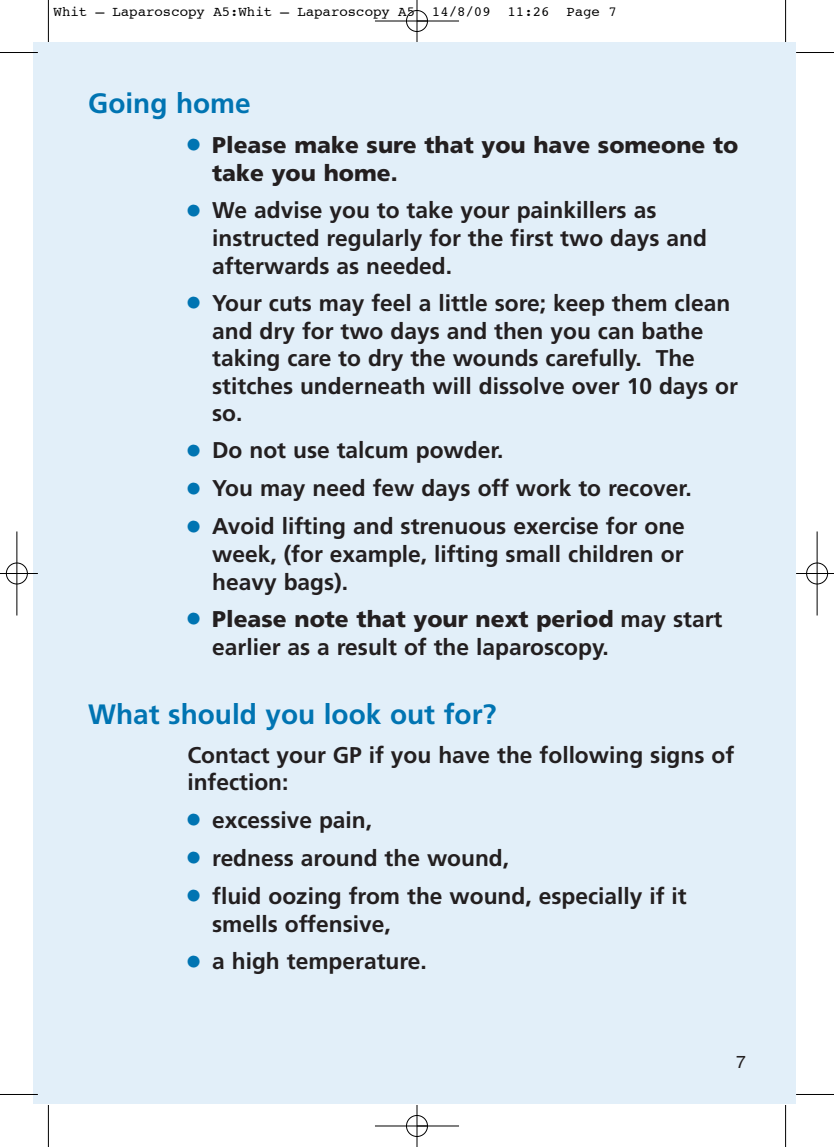
<style>
.page{position:relative;width:834px;height:1147px;background:#fff}
.page>*{position:absolute;margin:0;border:0;box-sizing:border-box;transform-origin:0 0}
.t1{font:700 28px "Frutiger";color:#0074b2}
.t2{font:700 22.75px/27.7px "Frutiger";color:#231f20}
.t3{font:900 22.75px/28.2px "Frutiger";color:#231f20}
.t4{font:17.5px "Helvetica";color:#231f20}
.t5{font:14px "Courier";color:#000}
.s1{color:#0074b2}
.s2{font-weight:900}
</style>
<div class="page">
<div style="left:33px;top:43px;width:762px;height:1061px;background:#e2eff9"></div>
<hr style="left:48px;top:0;width:1px;height:42px;background:#000">
<hr style="left:0;top:52px;width:38px;height:1px;background:#000">
<hr style="left:785px;top:0;width:1px;height:42px;background:#000">
<hr style="left:796px;top:52px;width:37px;height:1px;background:#000">
<hr style="left:48px;top:1105px;width:1px;height:42px;background:#000">
<hr style="left:0;top:1094px;width:38px;height:1px;background:#000">
<hr style="left:785px;top:1105px;width:1px;height:42px;background:#000">
<hr style="left:796px;top:1094px;width:37px;height:1px;background:#000">
<div style="left:406px;top:10px;width:22px;height:22px;border:1px solid #fff;border-radius:50%"></div>
<div style="left:406px;top:1115px;width:22px;height:22px;border:1px solid #fff;border-radius:50%"></div>
<div style="left:6px;top:562px;width:22px;height:22px;border:1px solid #fff;border-radius:50%"></div>
<div style="left:806px;top:562px;width:21px;height:22px;border:1px solid #fff;border-radius:50%"></div>
<hr style="left:375px;top:21px;width:84px;height:1px;background:#000">
<hr style="left:375px;top:1125px;width:84px;height:1px;background:#000">
<hr style="left:17px;top:531px;width:1px;height:84px;background:#000">
<hr style="left:816px;top:531px;width:1px;height:84px;background:#000">
<hr style="left:416px;top:0;width:1px;height:42px;background:#000">
<hr style="left:416px;top:1105px;width:1px;height:42px;background:#000">
<hr style="left:0;top:573px;width:38px;height:1px;background:#000">
<hr style="left:796px;top:573px;width:37px;height:1px;background:#000">
<div style="left:406px;top:10px;width:21px;height:22px;border:1px solid #000;border-radius:50%"></div>
<div style="left:406px;top:1115px;width:21px;height:21px;border:1px solid #000;border-radius:50%"></div>
<div style="left:6px;top:563px;width:22px;height:21px;border:1px solid #000;border-radius:50%"></div>
<div style="left:806px;top:563px;width:21px;height:21px;border:1px solid #000;border-radius:50%"></div>
<p class="t5" style="left:54px;top:5px;width:564px">Whit – Laparoscopy A5:Whit – Laparoscopy A5 14/8/09 11:26 Page 7</p>
<p class="t1" style="left:88px;top:92px;width:164px">Going home</p>
<p class="t3" style="left:212px;top:133px;width:527px;text-indent:-25px"><span class="s1">●</span> Please make sure that you have someone to take you home.</p>
<p class="t2" style="left:212px;top:198px;width:496px;text-indent:-25px"><span class="s1">●</span> We advise you to take your painkillers as instructed regularly for the first two days and afterwards as needed.</p>
<p class="t2" style="left:212px;top:291px;width:527px;text-indent:-25px"><span class="s1">●</span> Your cuts may feel a little sore; keep them clean and dry for two days and then you can bathe taking care to dry the wounds carefully. The stitches underneath will dissolve over 10 days or so.</p>
<p class="t2" style="left:187px;top:438px;width:317px"><span class="s1">●</span> Do not use talcum powder.</p>
<p class="t2" style="left:187px;top:476px;width:505px"><span class="s1">●</span> You may need few days off work to recover.</p>
<p class="t2" style="left:212px;top:514px;width:474px;text-align:justify;text-indent:-25px"><span class="s1">●</span> Avoid lifting and strenuous exercise for one week, (for example, lifting small children or heavy bags).</p>
<p class="t2" style="left:212px;top:607px;width:511px;line-height:28.2px;text-indent:-25px"><span class="s1">●</span> <span class="s2">Please note that your next period</span> may start earlier as a result of the laparoscopy.</p>
<p class="t1" style="left:88px;top:702px;width:410px">What should you look out for?</p>
<p class="t2" style="left:187px;top:743px;width:548px">Contact your GP if you have the following signs of infection:</p>
<p class="t2" style="left:187px;top:808px;width:186px"><span class="s1">●</span> excessive pain,</p>
<p class="t2" style="left:187px;top:846px;width:323px"><span class="s1">●</span> redness around the wound,</p>
<p class="t2" style="left:212px;top:883px;width:476px;line-height:28.2px;text-indent:-25px"><span class="s1">●</span> fluid oozing from the wound, especially if it smells offensive,</p>
<p class="t2" style="left:187px;top:949px;width:241px"><span class="s1">●</span> a high temperature.</p>
<p class="t4" style="left:736px;top:1055px;width:11px">7</p>
</div>
